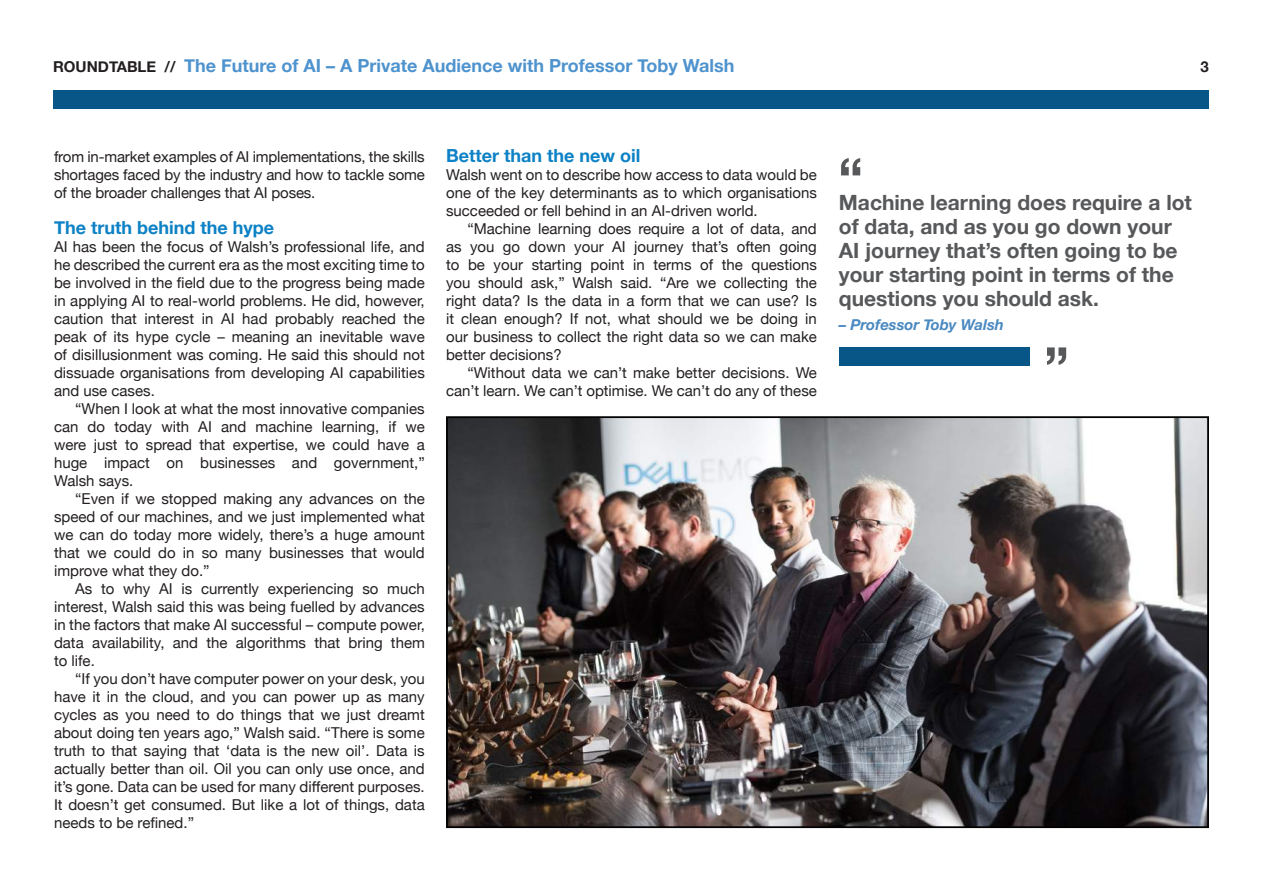
<style>
.page{position:relative;width:1263px;height:893px;background:#fff}
.page>*{position:absolute;margin:0;border:0;box-sizing:border-box;transform-origin:0 0}
.t1{font:700 54px "Helvetica Neue";color:#57585a}
.t2{font:700 21px/24px "Helvetica Neue";color:#57585a}
.t3{font:700 18px "Helvetica Neue";color:#4e93ce}
.t4{font:700 18px "Helvetica Neue";color:#0c81c5}
.t5{font:15px/18px "Helvetica Neue";color:#231f20;text-align:justify}
.t6{font:italic 700 15px "Helvetica Neue";color:#4a89c1}
.t7{font:700 15px "Helvetica Neue";color:#231f20}
.s1{font-size:15px;color:#231f20}
</style>
<div class="page">
<div style="left:53px;top:90px;width:1156px;height:18px;background:#085687"></div>
<div style="left:839px;top:348px;width:191px;height:18px;background:#085687"></div>
<img style="left:449px;top:419px;width:757px;height:406px">
<div style="left:446px;top:416px;width:763px;height:412px;border:2px solid #010101"></div>
<p class="t3" style="left:53px;top:51px;width:683px"><span class="s1">ROUNDTABLE //</span> The Future of AI – A Private Audience with Professor Toby Walsh</p>
<p class="t7" style="left:1200px;top:54px;width:10px">3</p>
<p class="t5" style="left:54px;top:149px;width:372px">from in-market examples of AI implementations, the skills shortages faced by the industry and how to tackle some of the broader challenges that AI poses.</p>
<p class="t4" style="left:54px;top:213px;width:222px">The truth behind the hype</p>
<p class="t5" style="left:54px;top:239px;width:372px">AI has been the focus of Walsh’s professional life, and he described the current era as the most exciting time to be involved in the field due to the progress being made in applying AI to real-world problems. He did, however, caution that interest in AI had probably reached the peak of its hype cycle – meaning an inevitable wave of disillusionment was coming. He said this should not dissuade organisations from developing AI capabilities and use cases.</p>
<p class="t5" style="left:54px;top:401px;width:372px;text-indent:21px">“When I look at what the most innovative companies can do today with AI and machine learning, if we were just to spread that expertise, we could have a huge impact on businesses and government,” Walsh says.</p>
<p class="t5" style="left:54px;top:491px;width:372px;text-indent:21px">“Even if we stopped making any advances on the speed of our machines, and we just implemented what we can do today more widely, there’s a huge amount that we could do in so many businesses that would improve what they do.”</p>
<p class="t5" style="left:54px;top:581px;width:372px;text-indent:21px">As to why AI is currently experiencing so much interest, Walsh said this was being fuelled by advances in the factors that make AI successful – compute power, data availability, and the algorithms that bring them to life.</p>
<p class="t5" style="left:54px;top:671px;width:372px;text-indent:21px">“If you don’t have computer power on your desk, you have it in the cloud, and you can power up as many cycles as you need to do things that we just dreamt about doing ten years ago,” Walsh said. “There is some truth to that saying that ‘data is the new oil’. Data is actually better than oil. Oil you can only use once, and it’s gone. Data can be used for many different purposes.<br>It doesn’t get consumed. But like a lot of things, data needs to be refined.”</p>
<p class="t4" style="left:446px;top:141px;width:196px">Better than the new oil</p>
<p class="t5" style="left:446px;top:167px;width:372px">Walsh went on to describe how access to data would be one of the key determinants as to which organisations succeeded or fell behind in an AI-driven world.</p>
<p class="t5" style="left:446px;top:221px;width:372px;text-indent:21px">“Machine learning does require a lot of data, and as you go down your AI journey that’s often going to be your starting point in terms of the questions you should ask,” Walsh said. “Are we collecting the right data? Is the data in a form that we can use? Is it clean enough? If not, what should we be doing in our business to collect the right data so we can make better decisions?</p>
<p class="t5" style="left:446px;top:365px;width:372px;text-align:right">“Without data we can’t make better decisions. We can’t learn. We can’t optimise. We can’t do any of these</p>
<h1 class="t1" style="left:838px;top:135px;width:27px">“</h1>
<h2 class="t2" style="left:839px;top:191px;width:355px">Machine learning does require a lot of data, and as you go down your<br>AI journey that’s often going to be your starting point in terms of the questions you should ask.</h2>
<p class="t6" style="left:839px;top:313px;width:167px">– Professor Toby Walsh</p>
<h1 class="t1" style="left:1044px;top:324px;width:27px">”</h1>
</div>
